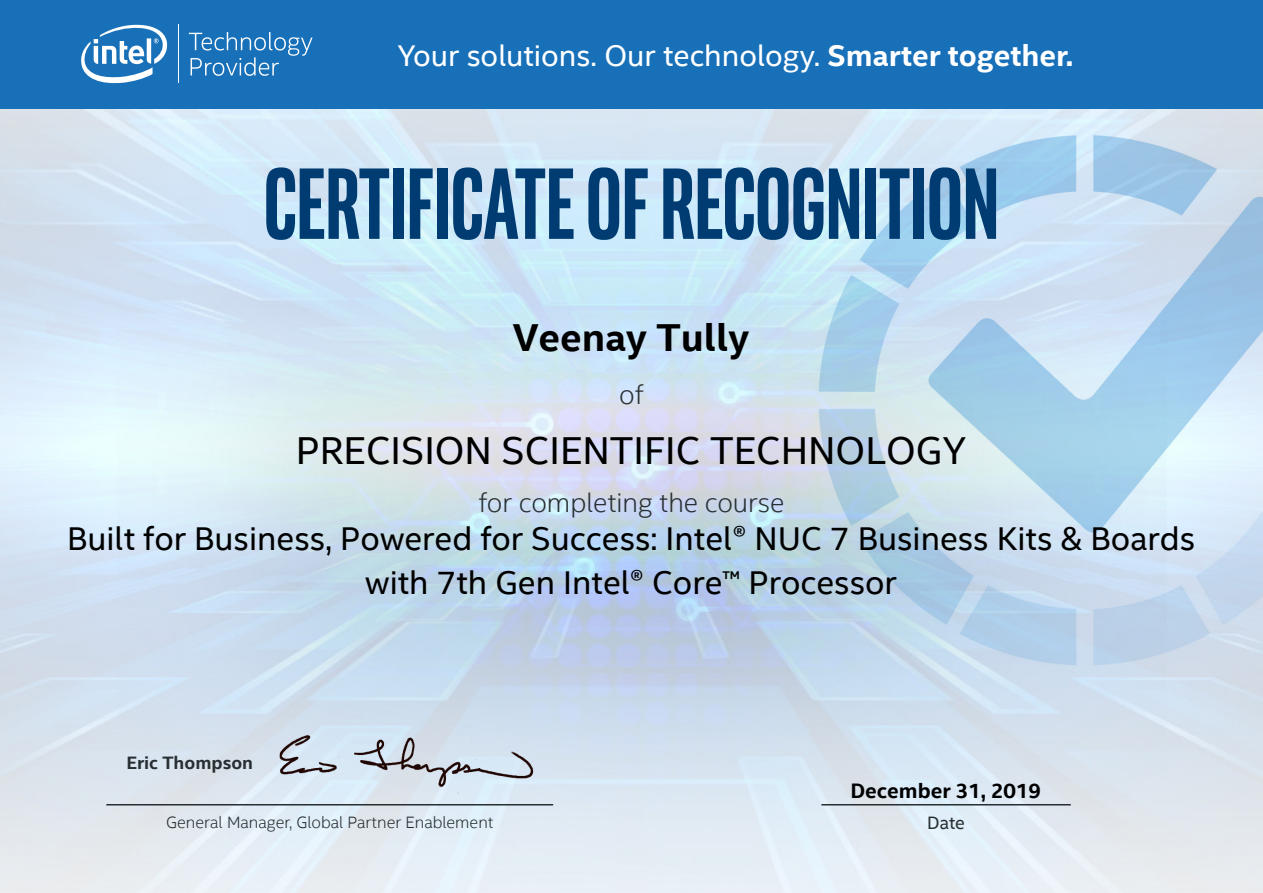
<style>
.page{position:relative;width:1263px;height:893px;background:#fff}
.page>*{position:absolute;margin:0;border:0;box-sizing:border-box;transform-origin:0 0}
.t1{font:700 102px "Intel Clear Pro";color:#003c71}
.t2{font:39px "Intel Clear";color:#000}
.t3{font:700 39px "Intel Clear";color:#000}
.t4{font:33px/43.7px "Intel Clear";color:#000;text-align:center}
.t5{font:30px "Intel Clear";color:#fff}
.t6{font:300 27px "Intel Clear";color:#283033}
.t7{font:700 21px "Intel Clear";color:#000}
.t8{font:700 18px "Intel Clear";color:#272f32}
.t9{font:18px "Intel Clear";color:#272f32}
.t10{font:300 16.5px "Intel Clear";color:#272f32}
.s1{font-weight:700}
</style>
<div class="page">
<img style="left:0;top:108px;width:1263px;height:785px">
<div style="left:0;top:0;width:1263px;height:108px;background:#1870b9"></div>
<hr style="left:821px;top:804px;width:250px;height:1px;background:#272f32">
<hr style="left:106px;top:804px;width:447px;height:1px;background:#272f32">
<img style="left:270px;top:713px;width:273px;height:83px">
<svg style="left:189px;top:32px;width:124px;height:44px"></svg>
<svg style="left:81px;top:24px;width:87px;height:60px"></svg>
<hr style="left:178px;top:25px;width:1px;height:58px;background:#fff">
<p class="t5" style="left:398px;top:34px;width:677px">Your solutions. Our technology. <span class="s1">Smarter together.</span></p>
<p class="t1" style="left:264px;top:140px;width:737px">CERTIFICATE OF RECOGNITION</p>
<p class="t3" style="left:513px;top:310px;width:238px">Veenay Tully</p>
<p class="t6" style="left:619px;top:376px;width:26px">of</p>
<p class="t2" style="left:296px;top:423px;width:672px">PRECISION SCIENTIFIC TECHNOLOGY</p>
<p class="t6" style="left:478px;top:484px;width:307px">for completing the course</p>
<p class="t4" style="left:67px;top:516px;width:1129px">Built for Business, Powered for Success: Intel® NUC 7 Business Kits &amp; Boards with 7th Gen Intel® Core™ Processor</p>
<p class="t8" style="left:126px;top:750px;width:128px">Eric Thompson</p>
<p class="t7" style="left:850px;top:776px;width:192px">December 31, 2019</p>
<p class="t10" style="left:166px;top:811px;width:329px">General Manager, Global Partner Enablement</p>
<p class="t9" style="left:927px;top:811px;width:39px">Date</p>
</div>
